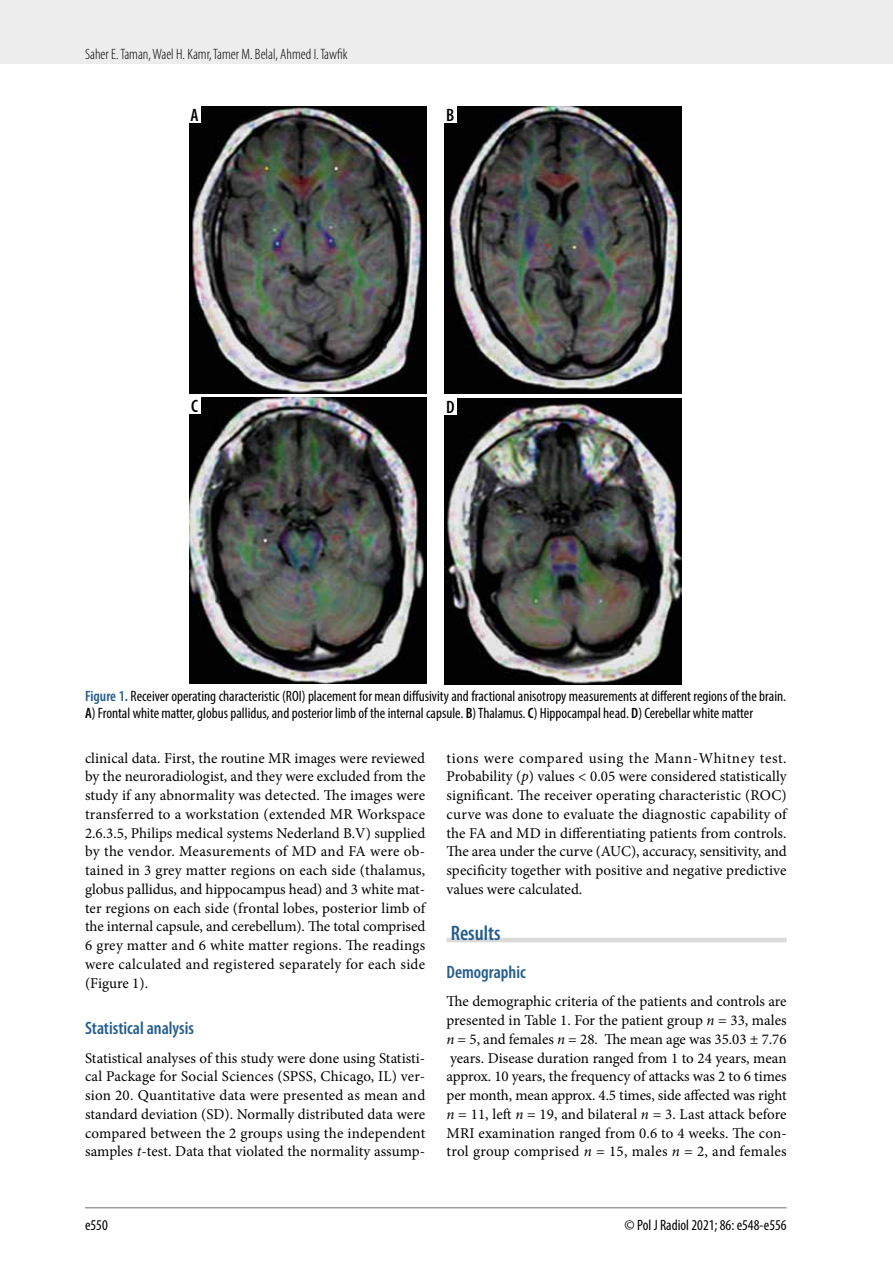
<style>
.page{position:relative;width:893px;height:1263px;background:#fff}
.page>*{position:absolute;margin:0;border:0;box-sizing:border-box;transform-origin:0 0}
.t1{font:600 condensed 21px "Myriad Pro";color:#245d8c}
.t2{font:600 condensed 18px "Myriad Pro";color:#245d8c}
.t3{font:600 condensed 18px "Myriad Pro";color:#000}
.t4{font:15px/18.8px "Minion Pro";letter-spacing:.005em;color:#000;text-align:justify}
.t5{font:condensed 15px/16.5px "Myriad Pro";color:#000}
.t6{font:300 condensed 15px "Myriad Pro";color:#000}
.s1{font-weight:600;color:#245d8c}
.s2{font-weight:600}
.s3{font-style:italic}
</style>
<div class="page">
<div style="left:0;top:0;width:893px;height:64px;background:#ededed"></div>
<hr style="left:85px;top:1207px;width:702px;height:1px;background:#9d9d9c">
<hr style="left:446px;top:938px;width:341px;height:4px;background:#dadada">
<img style="left:189px;top:106px;width:237px;height:288px">
<img style="left:444px;top:106px;width:237px;height:288px">
<img style="left:189px;top:398px;width:237px;height:286px">
<img style="left:444px;top:398px;width:237px;height:286px">
<div style="left:188px;top:105px;width:13px;height:17px;background:#fff"></div>
<div style="left:188px;top:396px;width:13px;height:17px;background:#fff"></div>
<div style="left:444px;top:105px;width:13px;height:17px;background:#fff"></div>
<div style="left:444px;top:398px;width:13px;height:17px;background:#fff"></div>
<p class="t6" style="left:85px;top:45px;width:264px">Saher E. Taman, Wael H. Kamr, Tamer M. Belal, Ahmed I. Tawfik</p>
<p class="t3" style="left:190px;top:103px;width:10px">A</p>
<p class="t3" style="left:446px;top:104px;width:10px">B</p>
<p class="t3" style="left:191px;top:395px;width:8px">C</p>
<p class="t3" style="left:446px;top:396px;width:10px">D</p>
<p class="t5" style="left:85px;top:688px;width:702px"><span class="s1">Figure 1.</span> Receiver operating characteristic (ROI) placement for mean diffusivity and fractional anisotropy measurements at different regions of the brain.<br><span class="s2">A</span>) Frontal white matter, globus pallidus, and posterior limb of the internal capsule. <span class="s2">B</span>) Thalamus. <span class="s2">C</span>) Hippocampal head. <span class="s2">D</span>) Cerebellar white matter</p>
<p class="t4" style="left:85px;top:748px;width:342px">clinical data. First, the routine MR images were reviewed by the neuroradiologist, and they were excluded from the study if any abnormality was detected. The images were transferred to a workstation (extended MR Workspace 2.6.3.5, Philips medical systems Nederland B.V) supplied by the vendor. Measurements of MD and FA were ob&shy;tained in 3 grey matter regions on each side (thalamus, globus pallidus, and hippocampus head) and 3 white mat&shy;ter regions on each side (frontal lobes, posterior limb of the internal capsule, and cerebellum). The total comprised 6 grey matter and 6 white matter regions. The readings were calculated and registered separately for each side (Figure 1).</p>
<p class="t2" style="left:85px;top:1017px;width:110px">Statistical analysis</p>
<p class="t4" style="left:85px;top:1048px;width:342px">Statistical analyses of this study were done using Statisti&shy;cal Package for Social Sciences (SPSS, Chicago, IL) ver&shy;sion 20. Quantitative data were presented as mean and standard deviation (SD). Normally distributed data were compared between the 2 groups using the independent samples <span class="s3">t</span>-test. Data that violated the normality assump-</p>
<p class="t4" style="left:446px;top:748px;width:342px">tions were compared using the Mann-Whitney test.<br>Probability (<span class="s3">p</span>) values &lt; 0.05 were considered statistically significant. The receiver operating characteristic (ROC) curve was done to evaluate the diagnostic capability of the FA and MD in differentiating patients from controls.<br>The area under the curve (AUC), accuracy, sensitivity, and specificity together with positive and negative predictive values were calculated.</p>
<h1 class="t1" style="left:451px;top:920px;width:51px">Results</h1>
<p class="t2" style="left:446px;top:961px;width:81px">Demographic</p>
<p class="t4" style="left:446px;top:992px;width:342px">The demographic criteria of the patients and controls are presented in Table 1. For the patient group <span class="s3">n</span> = 33, males <span class="s3">n</span> = 5, and females <span class="s3">n</span> = 28. The mean age was 35.03 ± 7.76 years. Disease duration ranged from 1 to 24 years, mean approx. 10 years, the frequency of attacks was 2 to 6 times per month, mean approx. 4.5 times, side affected was right <span class="s3">n</span> = 11, left <span class="s3">n</span> = 19, and bilateral <span class="s3">n</span> = 3. Last attack before MRI examination ranged from 0.6 to 4 weeks. The con&shy;trol group comprised <span class="s3">n</span> = 15, males <span class="s3">n</span> = 2, and females</p>
<p class="t5" style="left:85px;top:1216px;width:24px">e550</p>
<p class="t5" style="left:625px;top:1216px;width:164px">© Pol J Radiol 2021; 86: e548-e556</p>
</div>
